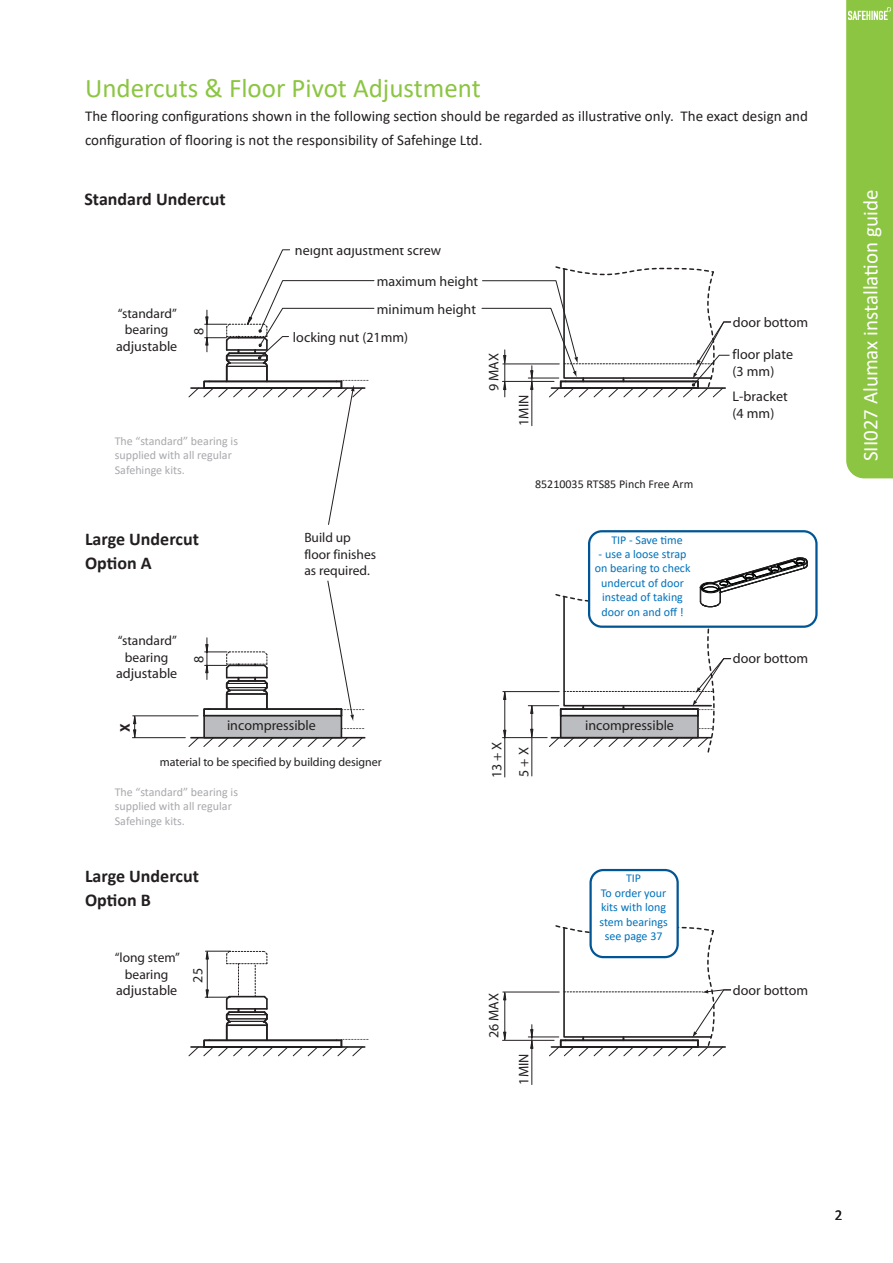
<style>
.page{position:relative;width:893px;height:1263px;background:#fff}
.page>*{position:absolute;margin:0;border:0;box-sizing:border-box;transform-origin:0 0}
.Heading_2_-_Shared{font:27px "Calibri";color:#8cc542}
.t1{font:21px "Calibri";color:#fff}
.Heading_3{font:700 18px "Calibri";color:#231f20}
.t2{font:15px/24px "Calibri";color:#231f20}
.t3{font:13.95px/16.8px "Myriad";color:#231f20}
.t4{font:700 13.95px "Myriad";color:#231f20}
.t5{font:13.5px/16.2px "Myriad";color:#231f20;text-align:center}
.Blue_notes{font:12px/14.4px "Calibri";color:#0072bc;text-align:center}
.Blue_notes-2{font:12px/14.4px "Calibri";color:#a8a9ad}
.t6{font:12px "Myriad";color:#231f20}
.TOC_Body_Text_H2{font:12px "Calibri";color:#231f20}
</style>
<div class="page">
<div style="left:846px;top:0;width:47px;height:478px;background:#8cc542"></div>
<img style="left:849px;top:7px;width:41px;height:13px">
<svg style="left:342px;top:728px;width:23px;height:1px"></svg>
<hr style="left:531px;top:378px;width:1px;height:48px;background:#231f20">
<hr style="left:132px;top:737px;width:53px;height:1px;background:#231f20">
<svg style="left:132px;top:715px;width:5px;height:23px"></svg>
<hr style="left:133px;top:715px;width:65px;height:1px;background:#231f20">
<hr style="left:209px;top:708px;width:127px;height:2px;background:#231f20">
<svg style="left:203px;top:638px;width:66px;height:77px"></svg>
<hr style="left:528px;top:705px;width:31px;height:1px;background:#231f20">
<hr style="left:502px;top:737px;width:45px;height:1px;background:#231f20">
<hr style="left:504px;top:693px;width:1px;height:84px;background:#231f20">
<svg style="left:502px;top:691px;width:5px;height:9px"></svg>
<svg style="left:502px;top:729px;width:5px;height:10px"></svg>
<hr style="left:503px;top:691px;width:56px;height:1px;background:#231f20">
<hr style="left:191px;top:737px;width:174px;height:1px;background:#231f20">
<svg style="left:188px;top:737px;width:175px;height:10px"></svg>
<svg style="left:188px;top:249px;width:187px;height:276px"></svg>
<svg style="left:481px;top:266px;width:251px;height:132px"></svg>
<hr style="left:531px;top:1037px;width:1px;height:47px;background:#231f20">
<hr style="left:528px;top:1036px;width:31px;height:1px;background:#231f20">
<hr style="left:504px;top:993px;width:1px;height:46px;background:#231f20">
<hr style="left:502px;top:1040px;width:52px;height:1px;background:#231f20">
<svg style="left:529px;top:1025px;width:5px;height:24px"></svg>
<svg style="left:502px;top:991px;width:5px;height:10px"></svg>
<svg style="left:502px;top:1031px;width:5px;height:9px"></svg>
<hr style="left:503px;top:992px;width:56px;height:1px;background:#231f20">
<svg style="left:548px;top:925px;width:184px;height:132px"></svg>
<div style="left:204px;top:716px;width:137px;height:22px;background:#bcbdc0"></div>
<div style="left:203px;top:715px;width:139px;height:23px;border:2px solid #231f20"></div>
<hr style="left:531px;top:705px;width:1px;height:71px;background:#231f20">
<svg style="left:529px;top:705px;width:5px;height:9px"></svg>
<svg style="left:529px;top:728px;width:5px;height:10px"></svg>
<svg style="left:327px;top:580px;width:38px;height:141px"></svg>
<svg style="left:188px;top:950px;width:181px;height:107px"></svg>
<div style="left:591px;top:870px;width:87px;height:87px;background:#fff;border-radius:13px"></div>
<div style="left:589px;top:869px;width:90px;height:89px;border:2px solid #005595;border-radius:13px"></div>
<div style="left:588px;top:530px;width:230px;height:98px;border:2px solid #005595;border-radius:13px"></div>
<svg style="left:548px;top:557px;width:260px;height:196px"></svg>
<p class="Heading_2_-_Shared" style="left:85px;top:69px;width:397px">Undercuts &amp; Floor Pivot Adjustment</p>
<p class="t2" style="left:85px;top:103px;width:724px">The flooring configurations shown in the following section should be regarded as illustrative only. The exact design and configuration of flooring is not the responsibility of Safehinge Ltd.</p>
<p class="Heading_3" style="left:84px;top:186px;width:143px">Standard Undercut</p>
<p class="t5" style="left:118px;top:306px;width:61px">“standard” bearing</p>
<p class="t3" style="left:116px;top:339px;width:63px">adjustable</p>
<p class="t3" style="left:191px;top:335px;width:9px;rotate:-90deg">8</p>
<p class="Blue_notes-2" style="left:115px;top:433px;width:125px">The “standard” bearing is supplied with all regular<br>Safehinge kits.</p>
<p class="Heading_3" style="left:85px;top:527px;width:115px">Large Undercut</p>
<p class="Heading_3" style="left:85px;top:551px;width:68px">Option A</p>
<p class="t3" style="left:295px;top:243px;width:148px">height adjustment screw</p>
<p class="t3" style="left:377px;top:268px;width:103px;line-height:27.8px">maximum height minimum height</p>
<p class="t3" style="left:293px;top:329px;width:117px">locking nut (21mm)</p>
<p class="t3" style="left:486px;top:391px;width:40px;rotate:-90deg">9 MAX</p>
<p class="t3" style="left:516px;top:426px;width:33px;rotate:-90deg">1MIN</p>
<p class="t5" style="left:304px;top:530px;width:73px;text-align:left">Build up floor finishes as required.</p>
<p class="TOC_Body_Text_H2" style="left:535px;top:476px;width:160px">85210035 RTS85 Pinch Free Arm</p>
<p class="Blue_notes" style="left:611px;top:532px;width:73px">TIP - Save time</p>
<p class="Blue_notes" style="left:595px;top:546px;width:97px">- use a loose strap on bearing to check undercut of door instead of taking door on and off !</p>
<p class="t3" style="left:733px;top:314px;width:77px">door bottom</p>
<p class="t3" style="left:732px;top:347px;width:62px">floor plate (3 mm)</p>
<p class="t3" style="left:732px;top:388px;width:57px">L-bracket (4 mm)</p>
<p class="t5" style="left:118px;top:633px;width:61px">“standard” bearing</p>
<p class="t3" style="left:116px;top:666px;width:63px">adjustable</p>
<p class="t3" style="left:191px;top:663px;width:9px;rotate:-90deg">8</p>
<p class="t3" style="left:733px;top:651px;width:77px">door bottom</p>
<p class="t4" style="left:118px;top:732px;width:10px;rotate:-90deg">X</p>
<p class="t3" style="left:227px;top:718px;width:90px">incompressible</p>
<p class="t6" style="left:160px;top:756px;width:223px">material to be specified by building designer</p>
<p class="Blue_notes-2" style="left:115px;top:784px;width:125px">The “standard” bearing is supplied with all regular<br>Safehinge kits.</p>
<p class="Heading_3" style="left:85px;top:864px;width:115px">Large Undercut</p>
<p class="Heading_3" style="left:85px;top:888px;width:67px">Option B</p>
<p class="t5" style="left:115px;top:950px;width:67px">“long stem” bearing</p>
<p class="t3" style="left:116px;top:983px;width:63px">adjustable</p>
<p class="t3" style="left:190px;top:982px;width:16px;rotate:-90deg">25</p>
<p class="t3" style="left:484px;top:778px;width:38px;line-height:27px;rotate:-90deg">13 + X<br>5 + X</p>
<p class="t3" style="left:486px;top:1038px;width:47px;rotate:-90deg">26 MAX</p>
<p class="t3" style="left:516px;top:1084px;width:33px;rotate:-90deg">1MIN</p>
<p class="t3" style="left:585px;top:718px;width:90px">incompressible</p>
<p class="Blue_notes" style="left:626px;top:871px;width:17px">TIP</p>
<p class="Blue_notes" style="left:599px;top:885px;width:70px">To order your kits with long stem bearings see page 37</p>
<p class="t3" style="left:733px;top:982px;width:77px">door bottom</p>
<h2 class="t1" style="left:856px;top:461px;width:273px;rotate:-90deg">SII027 Alumax installation guide</h2>
<p class="t2" style="left:835px;top:1202px;width:9px">2</p>
</div>
